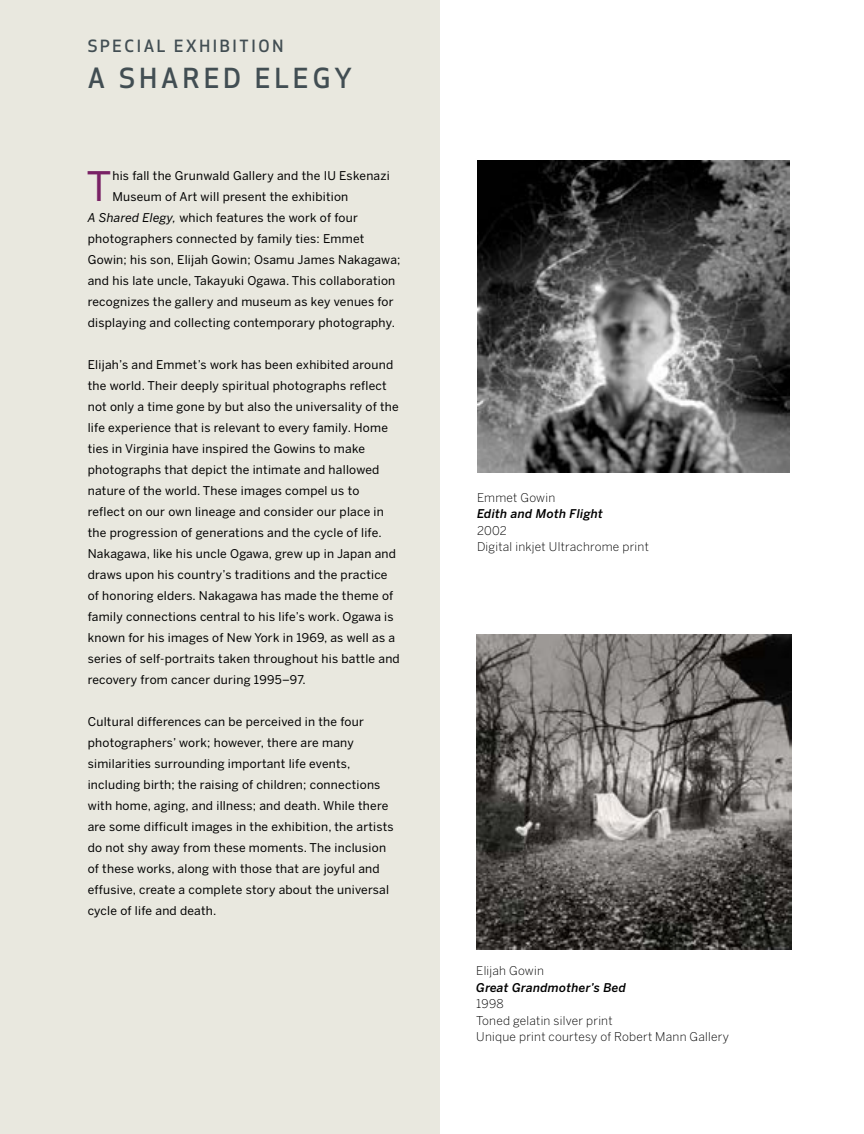
<style>
.page{position:relative;width:864px;height:1134px;background:#fff}
.page>*{position:absolute;margin:0;border:0;box-sizing:border-box;transform-origin:0 0}
.t1{font:40.35px "Benton Sans";color:#792165}
.t2{font:500 27px "Apex New";letter-spacing:.16em;color:#424e53}
.t3{font:500 16.5px "Apex New";letter-spacing:.16em;color:#424e53}
.t4{font:12px/21px "Benton Sans";letter-spacing:.02em;color:#000}
.t5{font:300 12px/16.5px "Benton Sans";letter-spacing:.02em;color:#000}
.t6{font:italic 500 12px "Benton Sans";letter-spacing:.02em;color:#000}
.s1{font-style:italic}
</style>
<div class="page">
<div style="left:0;top:0;width:440px;height:1134px;background:#e9e8df"></div>
<img style="left:477px;top:161px;width:312px;height:311px">
<img style="left:476px;top:635px;width:315px;height:314px">
<h3 class="t3" style="left:88px;top:35px;width:197px">SPECIAL EXHIBITION</h3>
<h2 class="t2" style="left:88px;top:61px;width:266px">A SHARED ELEGY</h2>
<h1 class="t1" style="left:86px;top:162px;width:27px">T</h1>
<p class="t4" style="left:112px;top:166px;width:279px">his fall the Grunwald Gallery and the IU Eskenazi</p>
<p class="t4" style="left:112px;top:187px;width:237px">Museum of Art will present the exhibition</p>
<p class="t4" style="left:88px;top:208px;width:272px"><span class="s1">A Shared Elegy,</span> which features the work of four</p>
<p class="t4" style="left:88px;top:229px;width:278px">photographers connected by family ties: Emmet</p>
<p class="t4" style="left:88px;top:250px;width:314px">Gowin; his son, Elijah Gowin; Osamu James Nakagawa;</p>
<p class="t4" style="left:88px;top:271px;width:309px">and his late uncle, Takayuki Ogawa. This collaboration</p>
<p class="t4" style="left:88px;top:292px;width:307px">recognizes the gallery and museum as key venues for</p>
<p class="t4" style="left:88px;top:313px;width:309px">displaying and collecting contemporary photography.</p>
<p class="t4" style="left:88px;top:355px;width:314px">Elijah’s and Emmet’s work has been exhibited around the world. Their deeply spiritual photographs reflect not only a time gone by but also the universality of the life experience that is relevant to every family. Home ties in Virginia have inspired the Gowins to make photographs that depict the intimate and hallowed nature of the world. These images compel us to<br>reflect on our own lineage and consider our place in the progression of generations and the cycle of life.<br>Nakagawa, like his uncle Ogawa, grew up in Japan and draws upon his country’s traditions and the practice of honoring elders. Nakagawa has made the theme of family connections central to his life’s work. Ogawa is known for his images of New York in 1969, as well as a series of self-portraits taken throughout his battle and recovery from cancer during 1995–97.</p>
<p class="t4" style="left:88px;top:712px;width:307px">Cultural differences can be perceived in the four photographers’ work; however, there are many similarities surrounding important life events, including birth; the raising of children; connections with home, aging, and illness; and death. While there are some difficult images in the exhibition, the artists do not shy away from these moments. The inclusion of these works, along with those that are joyful and effusive, create a complete story about the universal cycle of life and death.</p>
<p class="t5" style="left:477px;top:489px;width:80px">Emmet Gowin</p>
<p class="t6" style="left:477px;top:507px;width:128px">Edith and Moth Flight</p>
<p class="t5" style="left:477px;top:522px;width:173px">2002<br>Digital inkjet Ultrachrome print</p>
<p class="t5" style="left:476px;top:963px;width:69px">Elijah Gowin</p>
<p class="t6" style="left:476px;top:980px;width:151px">Great Grandmother’s Bed</p>
<p class="t5" style="left:476px;top:996px;width:254px">1998<br>Toned gelatin silver print<br>Unique print courtesy of Robert Mann Gallery</p>
</div>
